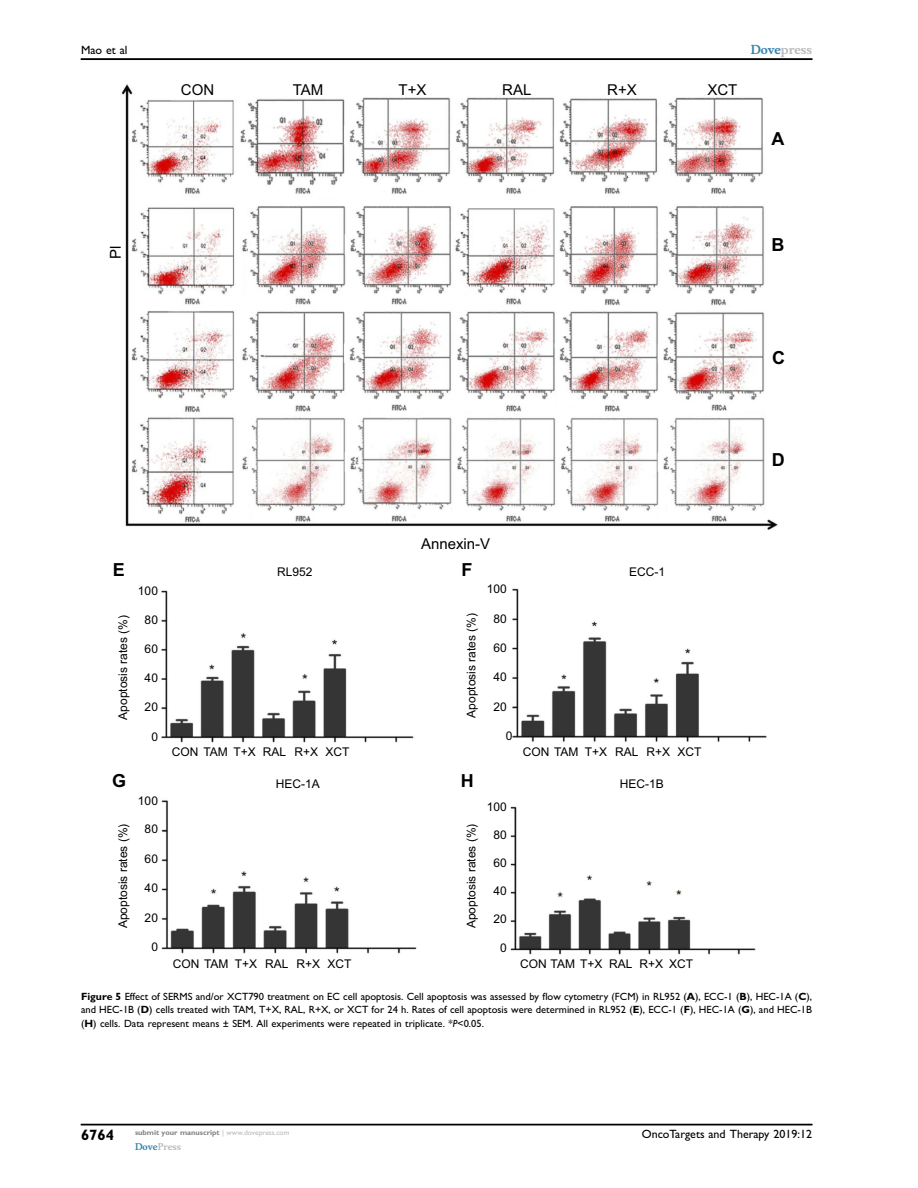
<style>
.page{position:relative;width:918px;height:1188px;background:#fff}
.page>*{position:absolute;margin:0;border:0;box-sizing:border-box;transform-origin:0 0}
.t1{font:700 18px "Arial";color:#000}
.t2{font:15px "Arial";color:#000}
.t3{font:15px "Adv T Tdd 0 b 0455.B";color:#000}
.t4{font:12px "Arial";color:#000}
.t5{font:12px "Adv TT96740 c 24";color:#000}
.t6{font:12px "Adv OT14 f 6 c 37 d";color:#b8babc}
.t7{font:10.5px/13.5px "Adv TT96740 c 24";color:#000;text-align:justify}
.t8{font:9px "Adv OT14 f 6 c 37 d";color:#b8babc}
.t9{font:7.5px "Adv T Tdd 0 b 0455.B";color:#808285}
.s1{color:#3785ad}
.s2{font-family:"Adv T Tdd 0 b 0455.B"}
.s3{font-family:"Adv TT96740 c 24+fb"}
.s4{font-family:"Adv TT27336364.I"}
.s5{font-family:"Adv TT96740 c 24";color:#b8babc}
</style>
<div class="page">
<img style="left:121px;top:84px;width:657px;height:870px">
<hr style="left:81px;top:59px;width:731px;height:1px;background:#000">
<hr style="left:81px;top:1124px;width:731px;height:1px;background:#000">
<p class="t5" style="left:81px;top:45px;width:48px">Mao et al</p>
<p class="t6" style="left:751px;top:44px;width:63px"><span class="s1">Dove</span>press</p>
<h2 class="t2" style="left:181px;top:85px;width:35px">CON</h2>
<h2 class="t2" style="left:293px;top:84px;width:32px">TAM</h2>
<h2 class="t2" style="left:399px;top:84px;width:29px">T+X</h2>
<h2 class="t2" style="left:502px;top:84px;width:31px">RAL</h2>
<h2 class="t2" style="left:607px;top:85px;width:31px">R+X</h2>
<h2 class="t2" style="left:707px;top:84px;width:31px">XCT</h2>
<h1 class="t1" style="left:771px;top:128px;width:14px">A</h1>
<h2 class="t2" style="left:110px;top:259px;width:15px;rotate:-90deg">Pl</h2>
<h1 class="t1" style="left:771px;top:235px;width:14px">B</h1>
<h1 class="t1" style="left:772px;top:347px;width:14px">C</h1>
<h1 class="t1" style="left:772px;top:450px;width:14px">D</h1>
<h2 class="t2" style="left:421px;top:538px;width:71px">Annexin-V</h2>
<h1 class="t1" style="left:113px;top:559px;width:14px">E</h1>
<p class="t4" style="left:277px;top:567px;width:37px">RL952</p>
<h1 class="t1" style="left:461px;top:559px;width:12px">F</h1>
<p class="t4" style="left:629px;top:567px;width:37px">ECC-1</p>
<p class="t4" style="left:138px;top:587px;width:22px">100</p>
<p class="t4" style="left:487px;top:585px;width:22px">100</p>
<p class="t4" style="left:119px;top:720px;width:106px;rotate:-90deg">Apoptosis rates (%)</p>
<p class="t4" style="left:145px;top:615px;width:15px">80</p>
<p class="t4" style="left:145px;top:645px;width:15px">60</p>
<p class="t4" style="left:145px;top:674px;width:15px">40</p>
<p class="t4" style="left:145px;top:703px;width:15px">20</p>
<p class="t4" style="left:467px;top:718px;width:106px;rotate:-90deg">Apoptosis rates (%)</p>
<p class="t4" style="left:493px;top:614px;width:15px">80</p>
<p class="t4" style="left:493px;top:643px;width:15px">60</p>
<p class="t4" style="left:493px;top:672px;width:15px">40</p>
<p class="t4" style="left:493px;top:702px;width:15px">20</p>
<p class="t4" style="left:151px;top:732px;width:8px">0</p>
<p class="t4" style="left:506px;top:731px;width:8px">0</p>
<p class="t4" style="left:172px;top:748px;width:86px">CON TAM T+X</p>
<p class="t4" style="left:263px;top:748px;width:25px">RAL</p>
<p class="t4" style="left:326px;top:748px;width:25px">XCT</p>
<p class="t4" style="left:295px;top:748px;width:25px">R+X</p>
<p class="t4" style="left:523px;top:748px;width:86px">CON TAM T+X</p>
<p class="t4" style="left:647px;top:748px;width:25px">R+X</p>
<p class="t4" style="left:615px;top:748px;width:25px">RAL</p>
<p class="t4" style="left:678px;top:748px;width:25px">XCT</p>
<h1 class="t1" style="left:112px;top:771px;width:16px">G</h1>
<p class="t4" style="left:276px;top:779px;width:46px">HEC-1A</p>
<h1 class="t1" style="left:461px;top:771px;width:14px">H</h1>
<p class="t4" style="left:620px;top:779px;width:46px">HEC-1B</p>
<p class="t4" style="left:138px;top:796px;width:22px">100</p>
<p class="t4" style="left:487px;top:802px;width:22px">100</p>
<p class="t4" style="left:119px;top:928px;width:106px;rotate:-90deg">Apoptosis rates (%)</p>
<p class="t4" style="left:145px;top:825px;width:15px">80</p>
<p class="t4" style="left:145px;top:855px;width:15px">60</p>
<p class="t4" style="left:145px;top:883px;width:15px">40</p>
<p class="t4" style="left:145px;top:913px;width:15px">20</p>
<p class="t4" style="left:467px;top:928px;width:106px;rotate:-90deg">Apoptosis rates (%)</p>
<p class="t4" style="left:493px;top:831px;width:15px">80</p>
<p class="t4" style="left:493px;top:859px;width:15px">60</p>
<p class="t4" style="left:493px;top:887px;width:15px">40</p>
<p class="t4" style="left:493px;top:915px;width:15px">20</p>
<p class="t4" style="left:151px;top:942px;width:8px">0</p>
<p class="t4" style="left:500px;top:944px;width:8px">0</p>
<p class="t4" style="left:173px;top:960px;width:86px">CON TAM T+X</p>
<p class="t4" style="left:297px;top:960px;width:25px">R+X</p>
<p class="t4" style="left:265px;top:960px;width:25px">RAL</p>
<p class="t4" style="left:328px;top:960px;width:25px">XCT</p>
<p class="t4" style="left:520px;top:960px;width:84px">CON TAM T+X</p>
<p class="t4" style="left:640px;top:960px;width:25px">R+X</p>
<p class="t4" style="left:609px;top:960px;width:25px">RAL</p>
<p class="t4" style="left:669px;top:960px;width:25px">XCT</p>
<p class="t7" style="left:81px;top:991px;width:733px"><span class="s2">Figure 5</span> Effect of SERMS and/or XCT790 treatment on EC cell apoptosis. Cell apoptosis was assessed by <span class="s3">fl</span>ow cytometry (FCM) in RL952 (<span class="s2">A</span>), ECC-1 (<span class="s2">B</span>), HEC-1A (<span class="s2">C</span>), and HEC-1B (<span class="s2">D</span>) cells treated with TAM, T+X, RAL, R+X, or XCT for 24 h. Rates of cell apoptosis were determined in RL952 (<span class="s2">E</span>), ECC-1 (<span class="s2">F</span>), HEC-1A (<span class="s2">G</span>), and HEC-1B (<span class="s2">H</span>) cells. Data represent means ± SEM. All experiments were repeated in triplicate. *<span class="s4">P</span>&lt;0.05.</p>
<p class="t9" style="left:135px;top:1130px;width:156px">submit your manuscript <span class="s5">| www.dovepress.com</span></p>
<p class="t8" style="left:135px;top:1143px;width:47px"><span class="s1">Dove</span>Press</p>
<h2 class="t3" style="left:81px;top:1130px;width:35px">6764</h2>
<p class="t5" style="left:642px;top:1130px;width:172px">OncoTargets and Therapy 2019:12</p>
</div>
